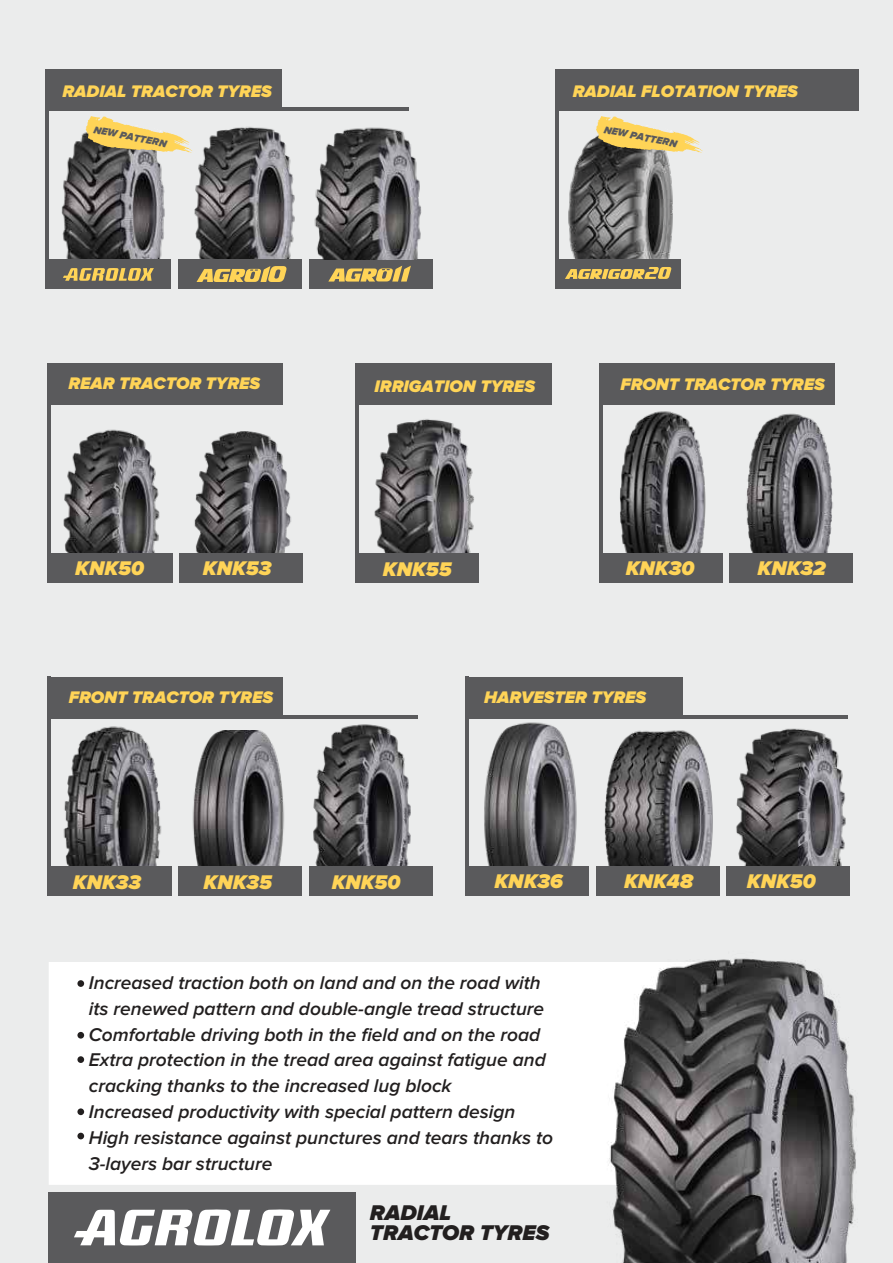
<style>
.page{position:relative;width:893px;height:1263px;background:#ebecec}
.page>*{position:absolute;margin:0;border:0;box-sizing:border-box;transform-origin:0 0}
.t1{font:italic 900 22.05px/19.8px "Proxima Nova";color:#221f1f}
.t2{font:italic 900 20.55px "Proxima Nova";color:#ffd457}
.t3{font:italic 600 19.05px/26px "Proxima Nova";color:#221f1f}
.t4{font:italic 900 17.4px "Proxima Nova";color:#ffd457}
.t5{font:italic 900 10.35px "Proxima Nova";color:#5a5a5c}
</style>
<div class="page">
<div style="left:47px;top:70px;width:234px;height:41px;background:#5a5a5c"></div>
<hr style="left:45px;top:70px;width:4px;height:219px;background:#5a5a5c">
<img style="left:63px;top:429px;width:97px;height:124px">
<img style="left:194px;top:431px;width:97px;height:122px">
<div style="left:49px;top:363px;width:234px;height:42px;background:#5a5a5c"></div>
<div style="left:49px;top:553px;width:124px;height:29px;background:#5a5a5c"></div>
<div style="left:179px;top:553px;width:124px;height:29px;background:#5a5a5c"></div>
<hr style="left:47px;top:363px;width:3px;height:219px;background:#5a5a5c">
<img style="left:358px;top:405px;width:116px;height:147px">
<div style="left:357px;top:363px;width:195px;height:42px;background:#5a5a5c"></div>
<div style="left:355px;top:553px;width:124px;height:29px;background:#5a5a5c"></div>
<hr style="left:355px;top:363px;width:3px;height:219px;background:#5a5a5c">
<img style="left:620px;top:411px;width:86px;height:142px">
<img style="left:746px;top:413px;width:87px;height:140px">
<div style="left:601px;top:363px;width:234px;height:42px;background:#5a5a5c"></div>
<hr style="left:599px;top:363px;width:3px;height:219px;background:#5a5a5c">
<div style="left:599px;top:553px;width:124px;height:29px;background:#5a5a5c"></div>
<div style="left:729px;top:553px;width:124px;height:29px;background:#5a5a5c"></div>
<img style="left:63px;top:726px;width:99px;height:140px">
<img style="left:192px;top:730px;width:92px;height:136px">
<img style="left:311px;top:718px;width:103px;height:148px">
<div style="left:49px;top:677px;width:234px;height:41px;background:#5a5a5c"></div>
<hr style="left:162px;top:715px;width:255px;height:3px;background:#5a5a5c">
<hr style="left:47px;top:677px;width:3px;height:219px;background:#5a5a5c">
<div style="left:48px;top:866px;width:124px;height:30px;background:#5a5a5c"></div>
<div style="left:178px;top:866px;width:124px;height:30px;background:#5a5a5c"></div>
<div style="left:309px;top:866px;width:123px;height:30px;background:#5a5a5c"></div>
<img style="left:604px;top:730px;width:109px;height:136px">
<img style="left:484px;top:722px;width:93px;height:144px">
<img style="left:736px;top:728px;width:110px;height:138px">
<div style="left:465px;top:866px;width:124px;height:30px;background:#5a5a5c"></div>
<div style="left:596px;top:866px;width:123px;height:30px;background:#5a5a5c"></div>
<div style="left:726px;top:866px;width:124px;height:30px;background:#5a5a5c"></div>
<div style="left:467px;top:677px;width:215px;height:41px;background:#5a5a5c"></div>
<hr style="left:592px;top:715px;width:256px;height:3px;background:#5a5a5c">
<hr style="left:465px;top:677px;width:4px;height:219px;background:#5a5a5c">
<div style="left:309px;top:259px;width:123px;height:30px;background:#5a5a5c"></div>
<svg style="left:328px;top:266px;width:83px;height:16px"></svg>
<div style="left:178px;top:259px;width:124px;height:30px;background:#5a5a5c"></div>
<svg style="left:196px;top:266px;width:90px;height:16px"></svg>
<img style="left:194px;top:127px;width:101px;height:132px">
<div style="left:47px;top:259px;width:124px;height:30px;background:#5a5a5c"></div>
<img style="left:61px;top:129px;width:104px;height:130px">
<img style="left:314px;top:127px;width:108px;height:132px">
<svg style="left:63px;top:268px;width:91px;height:13px"></svg>
<svg style="left:86px;top:116px;width:109px;height:38px"></svg>
<div style="left:557px;top:70px;width:301px;height:41px;background:#5a5a5c"></div>
<hr style="left:556px;top:70px;width:3px;height:219px;background:#5a5a5c">
<div style="left:557px;top:259px;width:124px;height:30px;background:#5a5a5c"></div>
<img style="left:568px;top:137px;width:105px;height:122px">
<svg style="left:596px;top:116px;width:107px;height:38px"></svg>
<hr style="left:153px;top:108px;width:256px;height:3px;background:#5a5a5c">
<svg style="left:565px;top:267px;width:106px;height:12px"></svg>
<div style="left:48px;top:1192px;width:308px;height:71px;background:#5a5a5c"></div>
<div style="left:49px;top:962px;width:524px;height:223px;background:#fff"></div>
<div style="left:77px;top:980px;width:7px;height:7px;background:#221f1f;border-radius:50%"></div>
<div style="left:77px;top:1032px;width:7px;height:6px;background:#221f1f;border-radius:50%"></div>
<div style="left:77px;top:1056px;width:7px;height:7px;background:#221f1f;border-radius:50%"></div>
<div style="left:77px;top:1133px;width:7px;height:6px;background:#221f1f;border-radius:50%"></div>
<div style="left:77px;top:1108px;width:7px;height:7px;background:#221f1f;border-radius:50%"></div>
<img style="left:573px;top:958px;width:283px;height:305px">
<svg style="left:74px;top:1209px;width:256px;height:36px"></svg>
<p class="t4" style="left:63px;top:83px;width:211px">RADIAL TRACTOR TYRES</p>
<p class="t5" style="left:95px;top:124px;width:76px;rotate:12deg">NEW PATTERN</p>
<p class="t4" style="left:68px;top:376px;width:193px">REAR TRACTOR TYRES</p>
<p class="t4" style="left:573px;top:83px;width:227px">RADIAL FLOTATION TYRES</p>
<p class="t5" style="left:605px;top:124px;width:76px;rotate:12deg">NEW PATTERN</p>
<p class="t4" style="left:375px;top:378px;width:162px">IRRIGATION TYRES</p>
<p class="t4" style="left:620px;top:376px;width:206px">FRONT TRACTOR TYRES</p>
<p class="t2" style="left:75px;top:559px;width:70px">KNK50</p>
<p class="t2" style="left:203px;top:559px;width:70px">KNK53</p>
<p class="t2" style="left:383px;top:560px;width:70px">KNK55</p>
<p class="t2" style="left:626px;top:559px;width:70px">KNK30</p>
<p class="t2" style="left:758px;top:559px;width:70px">KNK32</p>
<p class="t4" style="left:69px;top:689px;width:206px">FRONT TRACTOR TYRES</p>
<p class="t4" style="left:484px;top:689px;width:164px">HARVESTER TYRES</p>
<p class="t2" style="left:73px;top:872px;width:70px">KNK33</p>
<p class="t2" style="left:204px;top:872px;width:70px">KNK35</p>
<p class="t2" style="left:332px;top:872px;width:70px">KNK50</p>
<p class="t2" style="left:494px;top:872px;width:70px">KNK36</p>
<p class="t2" style="left:624px;top:872px;width:70px">KNK48</p>
<p class="t2" style="left:747px;top:872px;width:70px">KNK50</p>
<p class="t3" style="left:89px;top:970px;width:466px">Increased traction both on land and on the road with its renewed pattern and double-angle tread structure Comfortable driving both in the field and on the road Extra protection in the tread area against fatigue and cracking thanks to the increased lug block<br>Increased productivity with special pattern design High resistance against punctures and tears thanks to 3-layers bar structure</p>
<p class="t1" style="left:370px;top:1204px;width:181px">RADIAL<br>TRACTOR TYRES</p>
</div>
